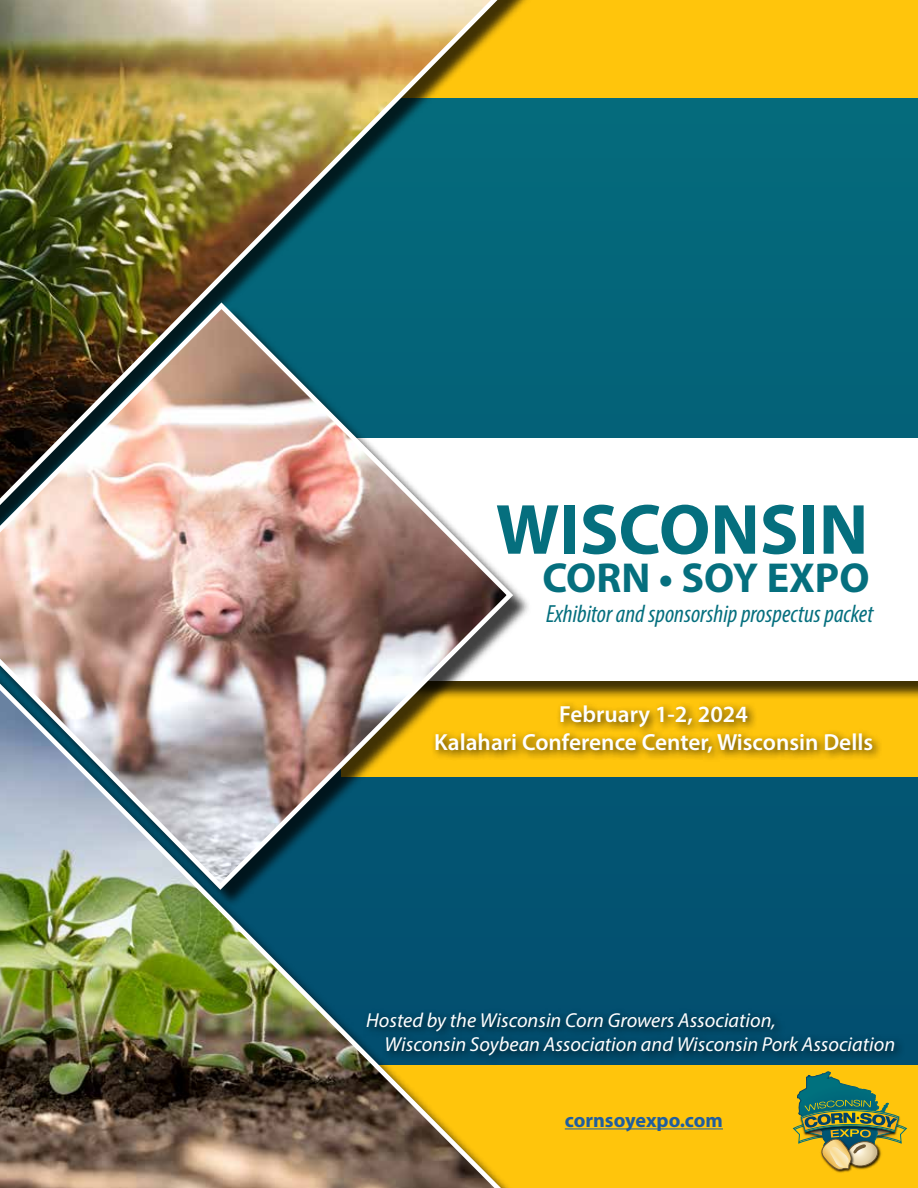
<style>
.page{position:relative;width:918px;height:1188px;background:#fff}
.page>*{position:absolute;margin:0;border:0;box-sizing:border-box;transform-origin:0 0}
.t1{font:700 71.7px "Myriad Pro";color:#056f7e}
.t2{font:700 42px "Myriad Pro";color:#056f7e}
.t3{font:italic condensed 24.9px "Myriad Pro";color:#056f7e}
.t4{font:600 23.4px/28px "Myriad Pro";color:#fff;text-align:center}
.t5{font:italic 20.25px/24.3px "Myriad Pro";color:#fff}
.t6{font:700 20.25px "Myriad Pro";color:#215e9e}
</style>
<div class="page">
<svg style="left:538px;top:97px;width:380px;height:968px;background:#045e76"></svg>
<div style="left:366px;top:1065px;width:552px;height:123px;background:#ffc50c"></div>
<div style="left:366px;top:0;width:552px;height:97px;background:#ffc50c"></div>
<img style="left:0;top:908px;width:526px;height:280px">
<div style="left:0;top:0;width:541px;height:545px;background:#000;opacity:.75"></div>
<img style="left:0;top:0;width:524px;height:306px">
<div style="left:341px;top:682px;width:577px;height:95px;background:#ffc50c"></div>
<div style="left:430px;top:700px;width:453px;height:64px;background:#000;opacity:.75"></div>
<div style="left:344px;top:440px;width:574px;height:259px;background:#000;opacity:.75"></div>
<div style="left:342px;top:438px;width:576px;height:242px;background:#fff"></div>
<div style="left:0;top:306px;width:532px;height:602px;background:#000;opacity:.75"></div>
<img style="left:0;top:299px;width:517px;height:594px">
<img style="left:834px;top:1170px;width:17px;height:3px">
<img style="left:793px;top:1072px;width:114px;height:98px">
<div style="left:362px;top:1007px;width:543px;height:59px;background:#000;opacity:.75"></div>
<hr style="left:565px;top:1128px;width:158px;height:1px;background:#215e9e">
<h1 class="t1" style="left:496px;top:483px;width:374px">WISCONSIN</h1>
<h2 class="t2" style="left:543px;top:551px;width:329px">CORN • SOY EXPO</h2>
<p class="t3" style="left:546px;top:599px;width:329px">Exhibitor and sponsorship prospectus packet</p>
<p class="t4" style="left:434px;top:700px;width:440px">February 1-2, 2024<br>Kalahari Conference Center, Wisconsin Dells</p>
<p class="t5" style="left:385px;top:1008px;width:512px;text-indent:-18px">Hosted by the Wisconsin Corn Growers Association,<br>Wisconsin Soybean Association and Wisconsin Pork Association</p>
<p class="t6" style="left:565px;top:1107px;width:160px">cornsoyexpo.com</p>
</div>
